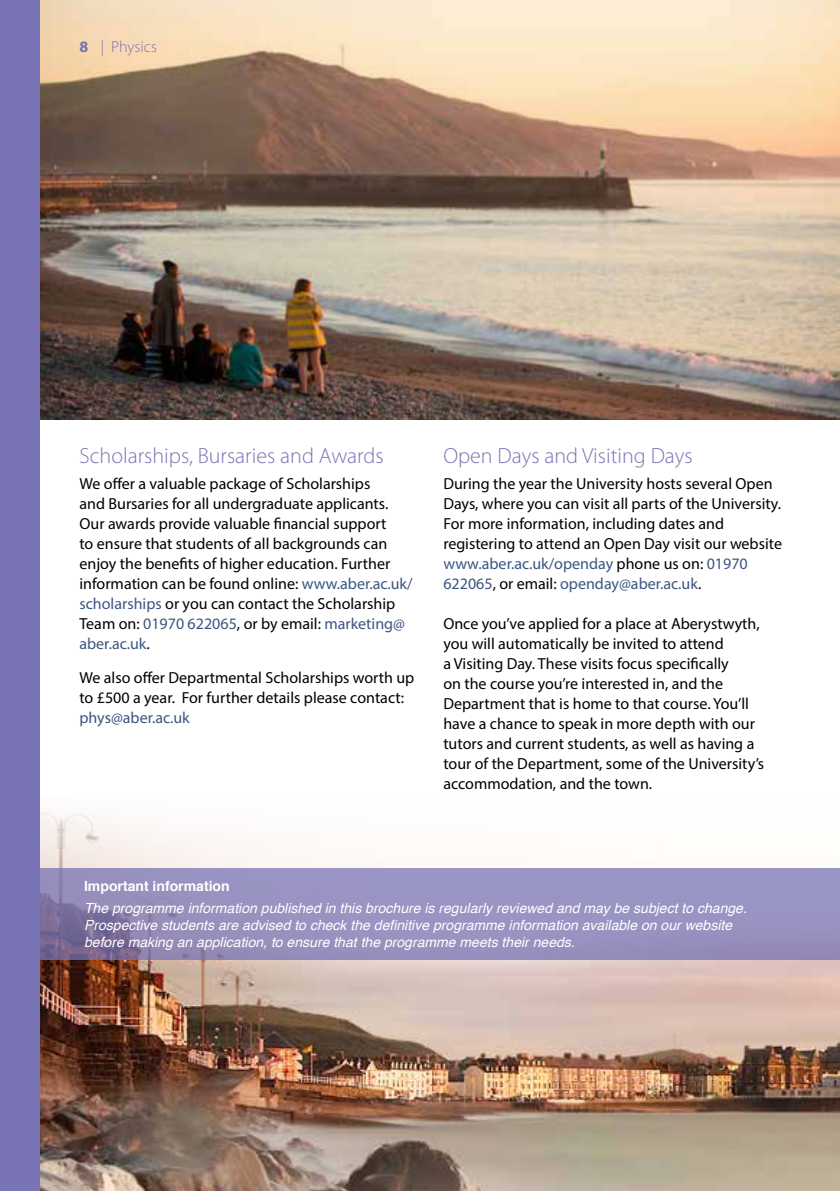
<style>
.page{position:relative;width:840px;height:1191px;background:#fff}
.page>*{position:absolute;margin:0;border:0;box-sizing:border-box;transform-origin:0 0}
.t1{font:300 22px "Myriad Pro";color:#7874b5}
.t2{font:16px/20px "Myriad Pro";color:#000}
.t3{font:16px "Myriad Pro";color:#3c5583}
.t4{font:300 16px "Myriad Pro";color:#7874b5}
.t5{font:italic 14px/16.8px "Helvetica";color:#fff}
.t6{font:700 14px "Helvetica";color:#fff}
.s1{font-weight:700}
.s2{color:#3c5583}
</style>
<div class="page">
<img style="left:40px;top:812px;width:799px;height:379px">
<img style="left:40px;top:0;width:799px;height:420px">
<svg style="left:40px;top:867px;width:799px;height:92px;fill:#9993c1"></svg>
<div style="left:0;top:0;width:40px;height:1191px;background:#7874b5"></div>
<p class="t4" style="left:79px;top:37px;width:79px"><span class="s1">8</span> | Physics</p>
<h1 class="t1" style="left:79px;top:442px;width:305px">Scholarships, Bursaries and Awards</h1>
<p class="t2" style="left:79px;top:473px;width:334px">We offer a valuable package of Scholarships<br>and Bursaries for all undergraduate applicants.<br>Our awards provide valuable financial support<br>to ensure that students of all backgrounds can enjoy the benefits of higher education. Further information can be found online: <span class="s2">www.aber.ac.uk/ scholarships</span> or you can contact the Scholarship Team on: <span class="s2">01970 622065</span>, or by email: <span class="s2">marketing@ aber.ac.uk</span>.</p>
<p class="t2" style="left:79px;top:667px;width:336px">We also offer Departmental Scholarships worth up to £500 a year. For further details please contact:</p>
<p class="t3" style="left:79px;top:708px;width:112px">phys@aber.ac.uk</p>
<h1 class="t1" style="left:443px;top:442px;width:251px">Open Days and Visiting Days</h1>
<p class="t2" style="left:443px;top:473px;width:340px">During the year the University hosts several Open Days, where you can visit all parts of the University.<br>For more information, including dates and registering to attend an Open Day visit our website <span class="s2">www.aber.ac.uk/openday</span> phone us on: <span class="s2">01970<br>622065</span>, or email: <span class="s2">openday@aber.ac.uk</span>.</p>
<p class="t2" style="left:443px;top:613px;width:322px">Once you’ve applied for a place at Aberystwyth, you will automatically be invited to attend<br>a Visiting Day. These visits focus specifically<br>on the course you’re interested in, and the Department that is home to that course. You’ll have a chance to speak in more depth with our tutors and current students, as well as having a tour of the Department, some of the University’s accommodation, and the town.</p>
<p class="t6" style="left:84px;top:874px;width:147px">Important information</p>
<p class="t5" style="left:84px;top:900px;width:664px">The programme information published in this brochure is regularly reviewed and may be subject to change.<br>Prospective students are advised to check the definitive programme information available on our website before making an application, to ensure that the programme meets their needs.</p>
</div>
